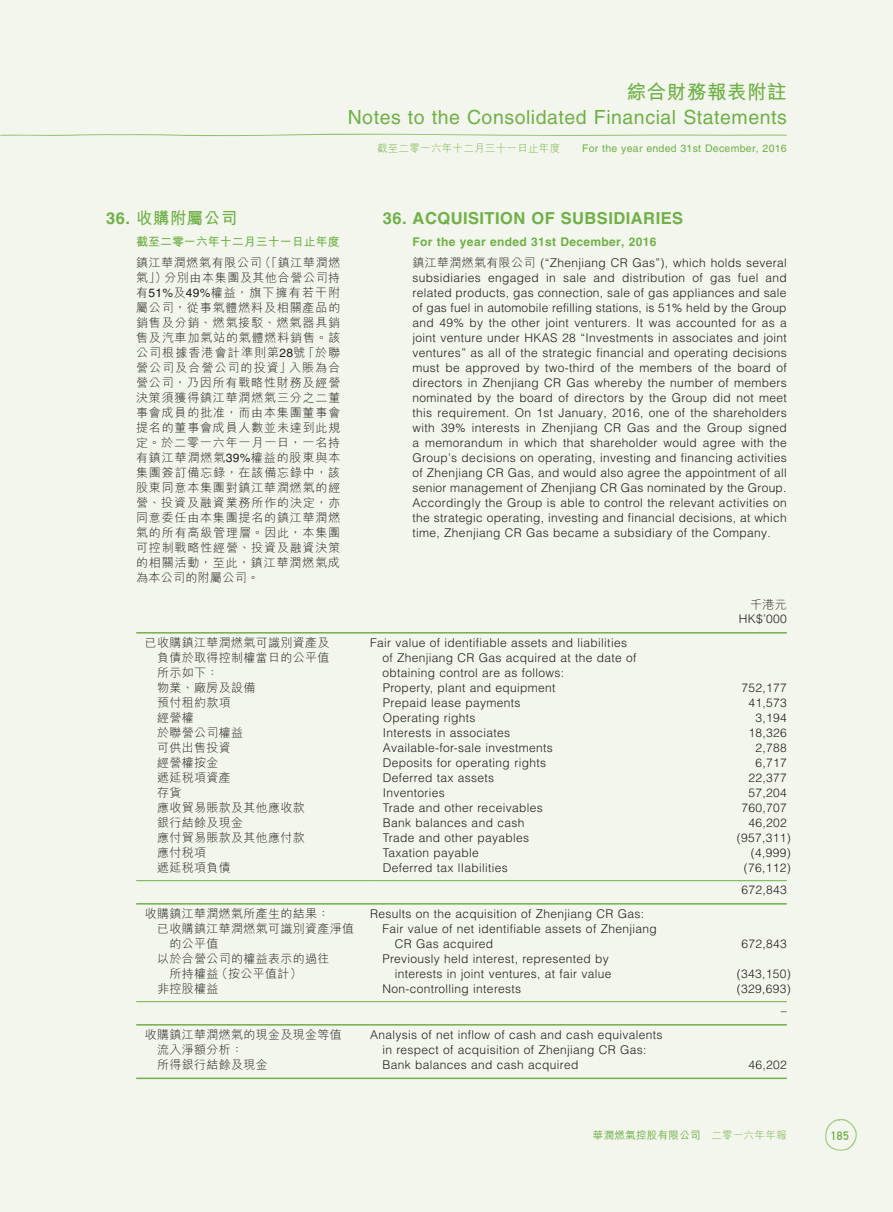
<style>
.page{position:relative;width:893px;height:1212px;background:#f3f6ec}
.page>*{position:absolute;margin:0;border:0;box-sizing:border-box;transform-origin:0 0}
.t1{font:19.5px "Helvetica LT Std";letter-spacing:.03em;color:#6fb048}
.t2{font:700 19.5px "M Hei HK";letter-spacing:.03em;color:#6fb048}
.t3{font:700 16.5px "Helvetica LT Std";letter-spacing:.03em;color:#6fb048}
.t4{font:700 16.5px "M Hei HK";letter-spacing:.03em;color:#6fb048}
.t5{font:300 12px/15px "Helvetica LT Std";letter-spacing:.03em;color:#231f20}
.t6{font:300 12px/15px "M Hei HK";letter-spacing:.03em;color:#231f20}
.t7{font:700 12px "M Hei HK";color:#6fb048}
.t8{font:12px "DIN Mittelschrift Std";color:#6fb048}
.t9{font:10.5px "Helvetica LT Std";letter-spacing:.03em;color:#6fb048}
.t10{font:500 10.5px "M Hei HK";letter-spacing:.03em;color:#6fb048}
.t11{font:300 10.5px "M Hei HK";letter-spacing:.03em;color:#6fb048}
.s1{font-family:"Helvetica LT Std"}
.s2{font-family:"Helvetica LT Std";font-weight:400}
.s3{font-weight:700;color:#6fb048}
.s4{font-family:"M Hei HK"}
.s5{font-weight:300}
</style>
<div class="page">
<svg style="left:0;top:134px;width:787px;height:2px"></svg>
<svg style="left:825px;top:1119px;width:32px;height:32px"></svg>
<hr style="left:136px;top:632px;width:234px;height:1px;background:#6fb048">
<hr style="left:370px;top:632px;width:319px;height:1px;background:#6fb048">
<hr style="left:689px;top:632px;width:98px;height:1px;background:#6fb048">
<hr style="left:136px;top:880px;width:234px;height:1px;background:#6fb048">
<hr style="left:370px;top:880px;width:319px;height:1px;background:#6fb048">
<hr style="left:689px;top:880px;width:98px;height:1px;background:#6fb048">
<hr style="left:136px;top:903px;width:234px;height:1px;background:#6fb048">
<hr style="left:370px;top:903px;width:319px;height:1px;background:#6fb048">
<hr style="left:689px;top:903px;width:98px;height:1px;background:#6fb048">
<hr style="left:136px;top:1001px;width:234px;height:1px;background:#6fb048">
<hr style="left:370px;top:1001px;width:319px;height:1px;background:#6fb048">
<hr style="left:689px;top:1001px;width:98px;height:1px;background:#6fb048">
<hr style="left:136px;top:1024px;width:234px;height:1px;background:#6fb048">
<hr style="left:370px;top:1024px;width:319px;height:1px;background:#6fb048">
<hr style="left:689px;top:1024px;width:98px;height:1px;background:#6fb048">
<hr style="left:136px;top:1077px;width:234px;height:2px;background:#6fb048">
<hr style="left:370px;top:1077px;width:319px;height:2px;background:#6fb048">
<hr style="left:689px;top:1077px;width:98px;height:2px;background:#6fb048">
<h1 class="t2" style="left:627px;top:78px;width:161px">綜合財務報表附註</h1>
<h1 class="t1" style="left:348px;top:106px;width:441px">Notes to the Consolidated Financial Statements</h1>
<p class="t11" style="left:377px;top:141px;width:185px">截至二零一六年十二月三十一日止年度</p>
<p class="t9" style="left:582px;top:142px;width:206px">For the year ended 31st December, 2016</p>
<h2 class="t4" style="left:106px;top:206px;width:133px"><span class="s1">36.</span> 收購附屬公司</h2>
<p class="t7" style="left:136px;top:233px;width:205px">截至二零一六年十二月三十一日止年度</p>
<p class="t6" style="left:136px;top:255px;width:206px;text-align:justify">鎮江華潤燃氣有限公司（「鎮江華潤燃氣」）分別由本集團及其他合營公司持有<span class="s2">51%</span>及<span class="s2">49%</span>權益，旗下擁有若干附屬公司，從事氣體燃料及相關產品的銷售及分銷、燃氣接駁、燃氣器具銷售及汽車加氣站的氣體燃料銷售。該公司根據香港會計準則第<span class="s2">28</span>號「於聯營公司及合營公司的投資」入賬為合營公司，乃因所有戰略性財務及經營決策須獲得鎮江華潤燃氣三分之二董事會成員的批准，而由本集團董事會提名的董事會成員人數並未達到此規定。於二零一六年一月一日，一名持有鎮江華潤燃氣<span class="s2">39%</span>權益的股東與本集團簽訂備忘錄，在該備忘錄中，該股東同意本集團對鎮江華潤燃氣的經營、投資及融資業務所作的決定，亦同意委任由本集團提名的鎮江華潤燃氣的所有高級管理層。因此，本集團可控制戰略性經營、投資及融資決策的相關活動，至此，鎮江華潤燃氣成為本公司的附屬公司。</p>
<h2 class="t3" style="left:383px;top:209px;width:302px">36. ACQUISITION OF SUBSIDIARIES</h2>
<p class="t5" style="left:413px;top:231px;width:376px;line-height:21.3px"><span class="s3">For the year ended 31st December, 2016<br></span><span class="s4">鎮江華潤燃氣有限公司</span> (“Zhenjiang CR Gas”), which holds several</p>
<p class="t5" style="left:413px;top:270px;width:376px;text-align:justify">subsidiaries engaged in sale and distribution of gas fuel and related products, gas connection, sale of gas appliances and sale of gas fuel in automobile refilling stations, is 51% held by the Group and 49% by the other joint venturers. It was accounted for as a joint venture under HKAS 28 “Investments in associates and joint ventures” as all of the strategic financial and operating decisions must be approved by two-third of the members of the board of directors in Zhenjiang CR Gas whereby the number of members nominated by the board of directors by the Group did not meet this requirement. On 1st January, 2016, one of the shareholders with 39% interests in Zhenjiang CR Gas and the Group signed a memorandum in which that shareholder would agree with the Group’s decisions on operating, investing and financing activities of Zhenjiang CR Gas, and would also agree the appointment of all senior management of Zhenjiang CR Gas nominated by the Group.<br>Accordingly the Group is able to control the relevant activities on the strategic operating, investing and financial decisions, at which time, Zhenjiang CR Gas became a subsidiary of the Company.</p>
<p class="t6" style="left:750px;top:596px;width:38px">千港元</p>
<p class="t5" style="left:739px;top:611px;width:50px">HK$’000</p>
<p class="t6" style="left:157px;top:635px;width:174px;text-align:justify;text-indent:-12px">已收購鎮江華潤燃氣可識別資產及負債於取得控制權當日的公平值所示如下：</p>
<p class="t5" style="left:382px;top:635px;width:256px;text-indent:-12px">Fair value of identifiable assets and liabilities of Zhenjiang CR Gas acquired at the date of obtaining control are as follows:</p>
<p class="t6" style="left:157px;top:680px;width:100px">物業、廠房及設備</p>
<p class="t5" style="left:383px;top:680px;width:174px">Property, plant and equipment</p>
<p class="t5" style="left:741px;top:680px;width:47px">752,177</p>
<p class="t6" style="left:157px;top:695px;width:75px">預付租約款項</p>
<p class="t5" style="left:383px;top:695px;width:139px">Prepaid lease payments</p>
<p class="t5" style="left:748px;top:695px;width:40px">41,573</p>
<p class="t6" style="left:157px;top:710px;width:38px">經營權</p>
<p class="t5" style="left:383px;top:710px;width:94px">Operating rights</p>
<p class="t5" style="left:755px;top:710px;width:33px">3,194</p>
<p class="t6" style="left:157px;top:725px;width:88px">於聯營公司權益</p>
<p class="t5" style="left:383px;top:725px;width:129px">Interests in associates</p>
<p class="t5" style="left:748px;top:725px;width:40px">18,326</p>
<p class="t6" style="left:157px;top:740px;width:75px">可供出售投資</p>
<p class="t5" style="left:383px;top:740px;width:171px">Available-for-sale investments</p>
<p class="t5" style="left:755px;top:740px;width:33px">2,788</p>
<p class="t6" style="left:157px;top:755px;width:63px">經營權按金</p>
<p class="t5" style="left:383px;top:755px;width:165px">Deposits for operating rights</p>
<p class="t5" style="left:755px;top:755px;width:33px">6,717</p>
<p class="t6" style="left:157px;top:770px;width:75px">遞延稅項資產</p>
<p class="t5" style="left:383px;top:770px;width:113px">Deferred tax assets</p>
<p class="t5" style="left:748px;top:770px;width:40px">22,377</p>
<p class="t6" style="left:157px;top:785px;width:26px">存貨</p>
<p class="t5" style="left:383px;top:785px;width:64px">Inventories</p>
<p class="t5" style="left:748px;top:785px;width:40px">57,204</p>
<p class="t6" style="left:157px;top:800px;width:149px">應收貿易賬款及其他應收款</p>
<p class="t5" style="left:383px;top:800px;width:161px">Trade and other receivables</p>
<p class="t5" style="left:741px;top:800px;width:47px">760,707</p>
<p class="t6" style="left:157px;top:815px;width:88px">銀行結餘及現金</p>
<p class="t5" style="left:383px;top:815px;width:143px">Bank balances and cash</p>
<p class="t5" style="left:748px;top:815px;width:40px">46,202</p>
<p class="t6" style="left:157px;top:830px;width:149px">應付貿易賬款及其他應付款</p>
<p class="t5" style="left:383px;top:830px;width:148px">Trade and other payables</p>
<p class="t5" style="left:737px;top:830px;width:56px">(957,311)</p>
<p class="t6" style="left:157px;top:845px;width:51px">應付稅項</p>
<p class="t5" style="left:383px;top:845px;width:98px">Taxation payable</p>
<p class="t5" style="left:751px;top:845px;width:42px">(4,999)</p>
<p class="t6" style="left:157px;top:860px;width:75px">遞延稅項負債</p>
<p class="t5" style="left:383px;top:860px;width:126px">Deferred tax lIabilities</p>
<p class="t5" style="left:741px;top:856px;width:51px;line-height:22.5px">(76,112)<br>672,843</p>
<p class="t6" style="left:145px;top:906px;width:186px">收購鎮江華潤燃氣所產生的結果：</p>
<p class="t5" style="left:370px;top:906px;width:275px">Results on the acquisition of Zhenjiang CR Gas:</p>
<p class="t6" style="left:169px;top:921px;width:186px;text-indent:-12px">已收購鎮江華潤燃氣可識別資產淨值的公平值</p>
<p class="t5" style="left:395px;top:921px;width:263px;text-indent:-12px">Fair value of net identifiable assets of Zhenjiang<br>CR Gas acquired</p>
<p class="t5" style="left:741px;top:936px;width:47px">672,843</p>
<p class="t6" style="left:169px;top:951px;width:162px;text-indent:-12px">以於合營公司的權益表示的過往所持權益（按公平值計）</p>
<p class="t5" style="left:382px;top:951px;width:231px;text-align:right">Previously held interest, represented by interests in joint ventures, at fair value</p>
<p class="t5" style="left:737px;top:966px;width:56px">(343,150)</p>
<p class="t6" style="left:157px;top:981px;width:63px">非控股權益</p>
<p class="t5" style="left:382px;top:981px;width:140px">Non-controlling interests</p>
<p class="t5" style="left:781px;top:977px;width:12px;line-height:22.5px;text-indent:-44px">(329,693) –</p>
<p class="t6" style="left:157px;top:1027px;width:186px;text-indent:-12px">收購鎮江華潤燃氣的現金及現金等值流入淨額分析：</p>
<p class="t5" style="left:370px;top:1027px;width:294px;text-align:center">Analysis of net inflow of cash and cash equivalents in respect of acquisition of Zhenjiang CR Gas:</p>
<p class="t6" style="left:157px;top:1057px;width:112px">所得銀行結餘及現金</p>
<p class="t5" style="left:382px;top:1057px;width:197px">Bank balances and cash acquired</p>
<p class="t5" style="left:748px;top:1057px;width:40px">46,202</p>
<p class="t10" style="left:593px;top:1127px;width:195px">華潤燃氣控股有限公司 <span class="s5">二零一六年年報</span></p>
<p class="t8" style="left:831px;top:1128px;width:19px">185</p>
</div>
